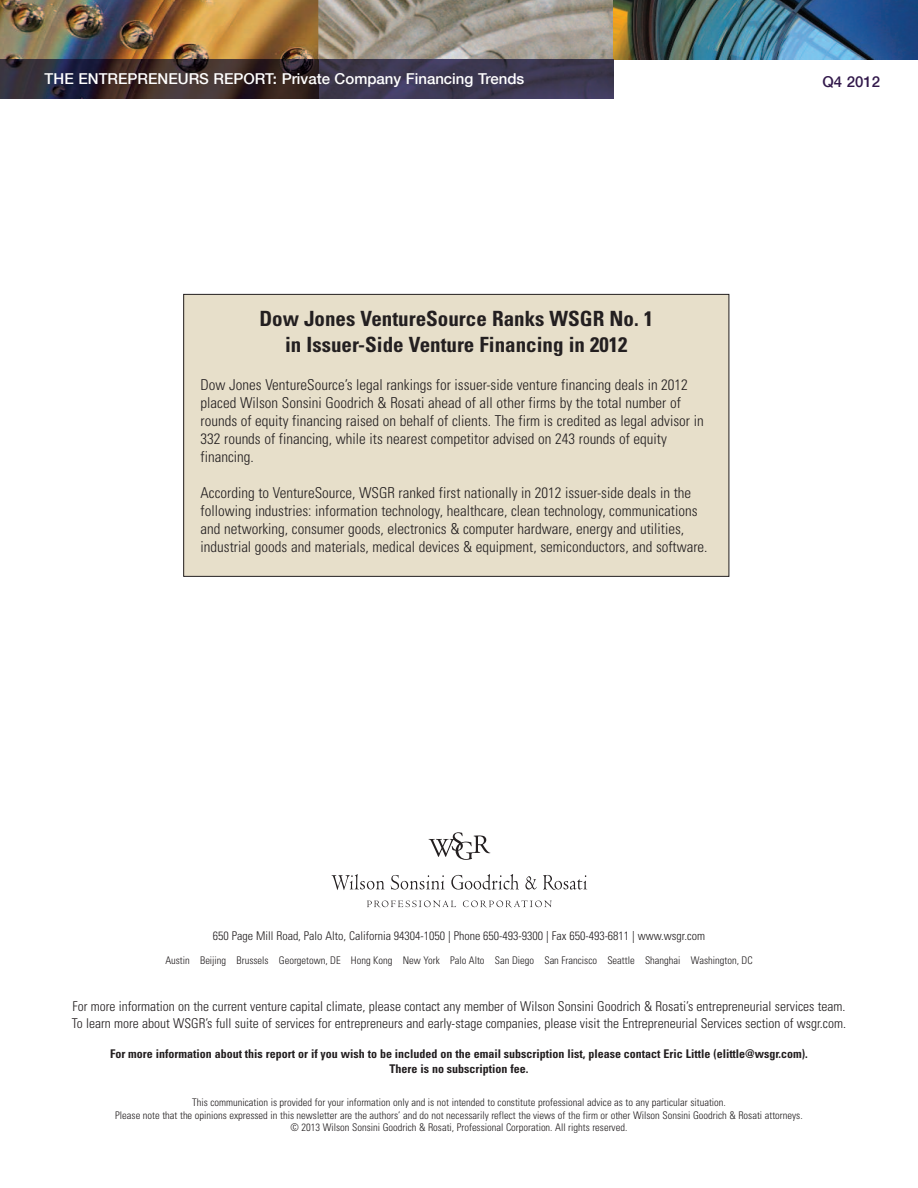
<style>
.page{position:relative;width:918px;height:1188px;background:#fff}
.page>*{position:absolute;margin:0;border:0;box-sizing:border-box;transform-origin:0 0}
.t1{font:700 condensed 21px/25.2px "Univers";color:#231f20;text-align:center}
.t2{font:300 condensed 15px/18px "Univers";color:#231f20}
.t3{font:500 15px "Helvetica Neue";color:#fff}
.t4{font:500 15px "Helvetica Neue";color:#32194b}
.t5{font:300 condensed 13.5px/17.2px "Univers";color:#231f20}
.t6{font:700 condensed 12px/14.4px "Univers";color:#231f20;text-align:center}
.t7{font:300 condensed 12px "Univers";color:#231f20}
.t8{font:300 condensed 10.5px/12.6px "Univers";color:#231f20;text-align:center}
</style>
<div class="page">
<img style="left:318px;top:0;width:600px;height:59px">
<img style="left:0;top:0;width:318px;height:59px">
<img style="left:0;top:59px;width:614px;height:39px">
<div style="left:184px;top:294px;width:545px;height:282px;background:#e7dfca"></div>
<div style="left:183px;top:294px;width:546px;height:283px;border:1px solid #231f20"></div>
<svg style="left:429px;top:832px;width:61px;height:28px"></svg>
<svg style="left:332px;top:874px;width:53px;height:16px"></svg>
<svg style="left:391px;top:875px;width:54px;height:15px"></svg>
<svg style="left:451px;top:874px;width:68px;height:16px"></svg>
<svg style="left:525px;top:876px;width:12px;height:14px"></svg>
<svg style="left:543px;top:875px;width:44px;height:15px"></svg>
<svg style="left:367px;top:901px;width:89px;height:6px"></svg>
<svg style="left:463px;top:900px;width:89px;height:7px"></svg>
<p class="t3" style="left:45px;top:69px;width:481px">THE ENTREPRENEURS REPORT: Private Company Financing Trends</p>
<p class="t4" style="left:823px;top:72px;width:59px">Q4 2012</p>
<h1 class="t1" style="left:259px;top:308px;width:395px">Dow Jones VentureSource Ranks WSGR No. 1 in Issuer-Side Venture Financing in 2012</h1>
<p class="t2" style="left:201px;top:377px;width:505px">Dow Jones VentureSource’s legal rankings for issuer-side venture financing deals in 2012 placed Wilson Sonsini Goodrich &amp; Rosati ahead of all other firms by the total number of rounds of equity financing raised on behalf of clients. The firm is credited as legal advisor in 332 rounds of financing, while its nearest competitor advised on 243 rounds of equity financing.</p>
<p class="t2" style="left:201px;top:485px;width:509px">According to VentureSource, WSGR ranked first nationally in 2012 issuer-side deals in the following industries: information technology, healthcare, clean technology, communications and networking, consumer goods, electronics &amp; computer hardware, energy and utilities, industrial goods and materials, medical devices &amp; equipment, semiconductors, and software.</p>
<p class="t7" style="left:213px;top:931px;width:494px">650 Page Mill Road, Palo Alto, California 94304-1050 | Phone 650-493-9300 | Fax 650-493-6811 | www.wsgr.com</p>
<p class="t8" style="left:165px;top:955px;width:589px">Austin Beijing Brussels Georgetown, DE Hong Kong New York Palo Alto San Diego San Francisco Seattle Shanghai Washington, DC</p>
<p class="t5" style="left:72px;top:998px;width:776px">For more information on the current venture capital climate, please contact any member of Wilson Sonsini Goodrich &amp; Rosati’s entrepreneurial services team.<br>To learn more about WSGR’s full suite of services for entrepreneurs and early-stage companies, please visit the Entrepreneurial Services section of wsgr.com.</p>
<p class="t6" style="left:110px;top:1048px;width:699px">For more information about this report or if you wish to be included on the email subscription list, please contact Eric Little (elittle@wsgr.com).<br>There is no subscription fee.</p>
<p class="t8" style="left:115px;top:1097px;width:689px">This communication is provided for your information only and is not intended to constitute professional advice as to any particular situation.<br>Please note that the opinions expressed in this newsletter are the authors’ and do not necessarily reflect the views of the firm or other Wilson Sonsini Goodrich &amp; Rosati attorneys. © 2013 Wilson Sonsini Goodrich &amp; Rosati, Professional Corporation. All rights reserved.</p>
</div>
